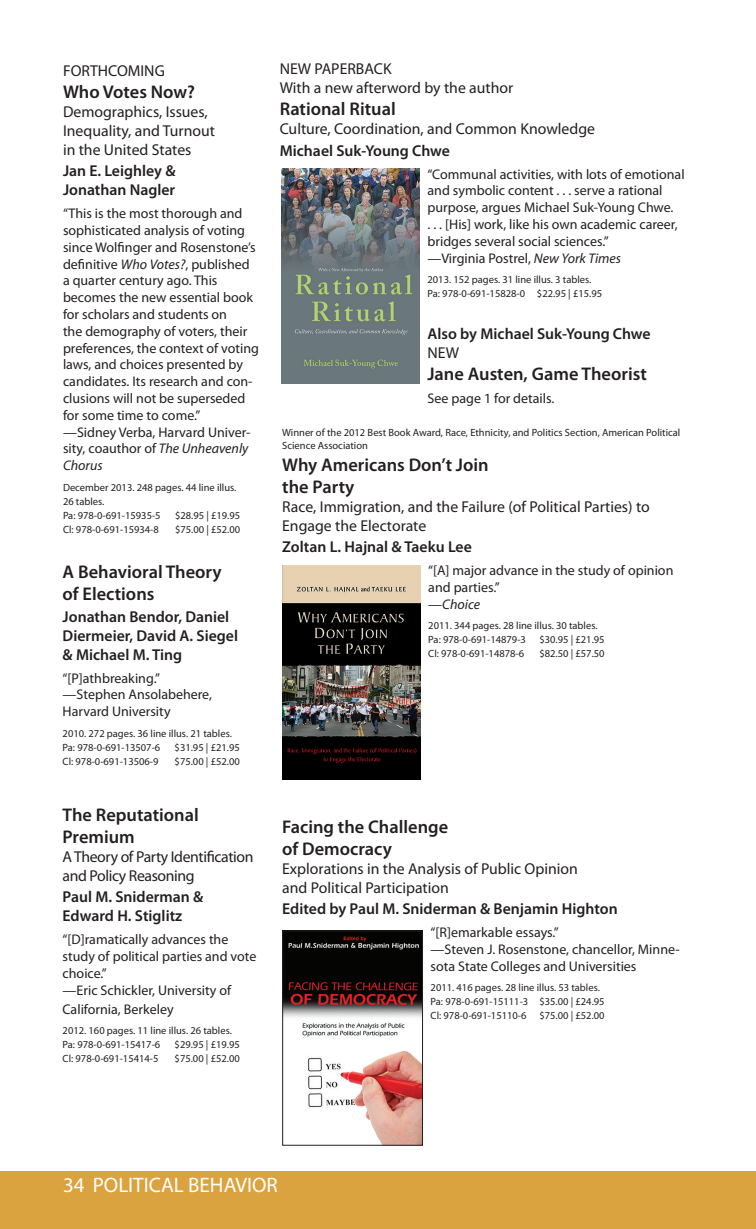
<style>
.page{position:relative;width:756px;height:1229px;background:#fff}
.page>*{position:absolute;margin:0;border:0;box-sizing:border-box;transform-origin:0 0}
.ctg-L{font:21px "Myriad Pro";color:#fff}
.Titl{font:600 18.38px/22.1px "Myriad Pro";color:#231f20}
.subt{font:15.75px/18.9px "Myriad Pro";color:#231f20}
.auth{font:600 15.75px/18.9px "Myriad Pro";color:#231f20}
.heading{font:15.75px "Myriad Pro";color:#231f20}
.subt-2{font:15.75px/18.9px "Myriad Pro";letter-spacing:-.025em;color:#231f20}
.body_text{font:14px/16.8px "Myriad Pro";color:#231f20}
.month{font:10.5px/14px "Myriad Pro";color:#231f20}
.prize{font:10.5px/12.6px "Myriad Pro";color:#231f20}
.s1{font-style:italic}
</style>
<div class="page">
<div style="left:0;top:1171px;width:756px;height:57px;background:#dba33f"></div>
<img style="left:281px;top:169px;width:139px;height:214px">
<img style="left:284px;top:932px;width:137px;height:211px">
<div style="left:282px;top:930px;width:141px;height:215px;border:1px solid #231f20"></div>
<img style="left:282px;top:565px;width:138px;height:214px">
<p class="heading" style="left:63px;top:61px;width:103px">FORTHCOMING</p>
<p class="Titl" style="left:63px;top:80px;width:134px">Who Votes Now?</p>
<p class="subt" style="left:63px;top:102px;width:154px">Demographics, Issues,<br>Inequality, and Turnout in the United States</p>
<p class="auth" style="left:63px;top:161px;width:114px">Jan E. Leighley &amp;<br>Jonathan Nagler</p>
<p class="body_text" style="left:63px;top:205px;width:198px">“This is the most thorough and sophisticated analysis of voting since Wolfinger and Rosenstone’s definitive <span class="s1">Who Votes?</span>, published a quarter century ago. This becomes the new essential book for scholars and students on<br>the demography of voters, their preferences, the context of voting laws, and choices presented by candidates. Its research and con&shy;clusions will not be superseded for some time to come.”<br>—Sidney Verba, Harvard Univer&shy;sity, coauthor of <span class="s1">The Unheavenly<br>Chorus</span></p>
<p class="month" style="left:63px;top:480px;width:175px">December 2013. 248 pages. 44 line illus.<br>26 tables.<br>Pa: 978-0-691-15935-5</p>
<p class="month" style="left:175px;top:508px;width:67px">$28.95 | £19.95</p>
<p class="month" style="left:63px;top:522px;width:97px">Cl: 978-0-691-15934-8</p>
<p class="month" style="left:175px;top:522px;width:67px">$75.00 | £52.00</p>
<p class="Titl" style="left:63px;top:560px;width:161px">A Behavioral Theory of Elections</p>
<p class="auth" style="left:63px;top:606px;width:177px">Jonathan Bendor, Daniel<br>Diermeier, David A. Siegel &amp; Michael M. Ting</p>
<p class="body_text" style="left:63px;top:669px;width:151px">“[P]athbreaking.” —Stephen Ansolabehere,<br>Harvard University</p>
<p class="month" style="left:63px;top:726px;width:171px">2010. 272 pages. 36 line illus. 21 tables.<br>Pa: 978-0-691-13507-6</p>
<p class="month" style="left:175px;top:740px;width:67px">$31.95 | £21.95</p>
<p class="month" style="left:63px;top:754px;width:97px">Cl: 978-0-691-13506-9</p>
<p class="month" style="left:175px;top:754px;width:67px">$75.00 | £52.00</p>
<p class="Titl" style="left:63px;top:803px;width:138px">The Reputational<br>Premium</p>
<p class="subt-2" style="left:63px;top:847px;width:192px">A Theory of Party Identification and Policy Reasoning</p>
<p class="auth" style="left:63px;top:887px;width:142px">Paul M. Sniderman &amp;<br>Edward H. Stiglitz</p>
<p class="body_text" style="left:63px;top:931px;width:195px">“[D]ramatically advances the study of political parties and vote choice.”<br>—Eric Schickler, University of</p>
<p class="body_text" style="left:63px;top:1000px;width:113px">California, Berkeley</p>
<p class="month" style="left:63px;top:1023px;width:171px">2012. 160 pages. 11 line illus. 26 tables.<br>Pa: 978-0-691-15417-6</p>
<p class="month" style="left:175px;top:1037px;width:67px">$29.95 | £19.95</p>
<p class="month" style="left:63px;top:1051px;width:97px">Cl: 978-0-691-15414-5</p>
<p class="month" style="left:175px;top:1051px;width:67px">$75.00 | £52.00</p>
<p class="heading" style="left:280px;top:59px;width:113px">NEW PAPERBACK</p>
<p class="heading" style="left:280px;top:78px;width:235px">With a new afterword by the author</p>
<p class="Titl" style="left:280px;top:97px;width:118px">Rational Ritual</p>
<p class="subt" style="left:280px;top:119px;width:317px">Culture, Coordination, and Common Knowledge</p>
<p class="auth" style="left:280px;top:140px;width:172px">Michael Suk-Young Chwe</p>
<p class="body_text" style="left:428px;top:165px;width:259px">“Communal activities, with lots of emotional and symbolic content . . . serve a rational purpose, argues Michael Suk-Young Chwe.<br>. . . [His] work, like his own academic career, bridges several social sciences.”<br>—Virginia Postrel, <span class="s1">New York Times</span></p>
<p class="month" style="left:428px;top:272px;width:176px">2013. 152 pages. 31 line illus. 3 tables.<br>Pa: 978-0-691-15828-0 $22.95 | £15.95</p>
<p class="auth" style="left:428px;top:323px;width:225px">Also by Michael Suk-Young Chwe</p>
<p class="heading" style="left:428px;top:342px;width:33px">NEW</p>
<p class="Titl" style="left:428px;top:362px;width:221px">Jane Austen, Game Theorist</p>
<p class="body_text" style="left:428px;top:389px;width:128px">See page 1 for details.</p>
<p class="prize" style="left:282px;top:426px;width:400px">Winner of the 2012 Best Book Award, Race, Ethnicity, and Politics Section, American Political<br>Science Association</p>
<p class="Titl" style="left:282px;top:453px;width:208px">Why Americans Don’t Join the Party</p>
<p class="subt" style="left:282px;top:497px;width:369px">Race, Immigration, and the Failure (of Political Parties) to<br>Engage the Electorate</p>
<p class="auth" style="left:282px;top:537px;width:191px">Zoltan L. Hajnal &amp; Taeku Lee</p>
<p class="body_text" style="left:428px;top:562px;width:247px">“[A] major advance in the study of opinion and parties.”<br>—<span class="s1">Choice</span></p>
<p class="month" style="left:428px;top:618px;width:171px">2011. 344 pages. 28 line illus. 30 tables.<br>Pa: 978-0-691-14879-3</p>
<p class="month" style="left:539px;top:632px;width:67px">$30.95 | £21.95</p>
<p class="month" style="left:428px;top:646px;width:97px">Cl: 978-0-691-14878-6</p>
<p class="month" style="left:539px;top:646px;width:67px">$82.50 | £57.50</p>
<p class="Titl" style="left:282px;top:815px;width:167px">Facing the Challenge of Democracy</p>
<p class="subt" style="left:282px;top:859px;width:297px">Explorations in the Analysis of Public Opinion and Political Participation</p>
<p class="auth" style="left:282px;top:899px;width:337px">Edited by Paul M. Sniderman &amp; Benjamin Highton</p>
<p class="body_text" style="left:431px;top:924px;width:251px">“[R]emarkable essays.”<br>—Steven J. Rosenstone, chancellor, Minne&shy;sota State Colleges and Universities</p>
<p class="month" style="left:431px;top:980px;width:176px">2011. 416 pages. 28 line illus. 53 tables.<br>Pa: 978-0-691-15111-3 $35.00 | £24.95<br>Cl: 978-0-691-15110-6 $75.00 | £52.00</p>
<p class="ctg-L" style="left:63px;top:1172px;width:216px">34 POLITICAL BEHAVIOR</p>
</div>
